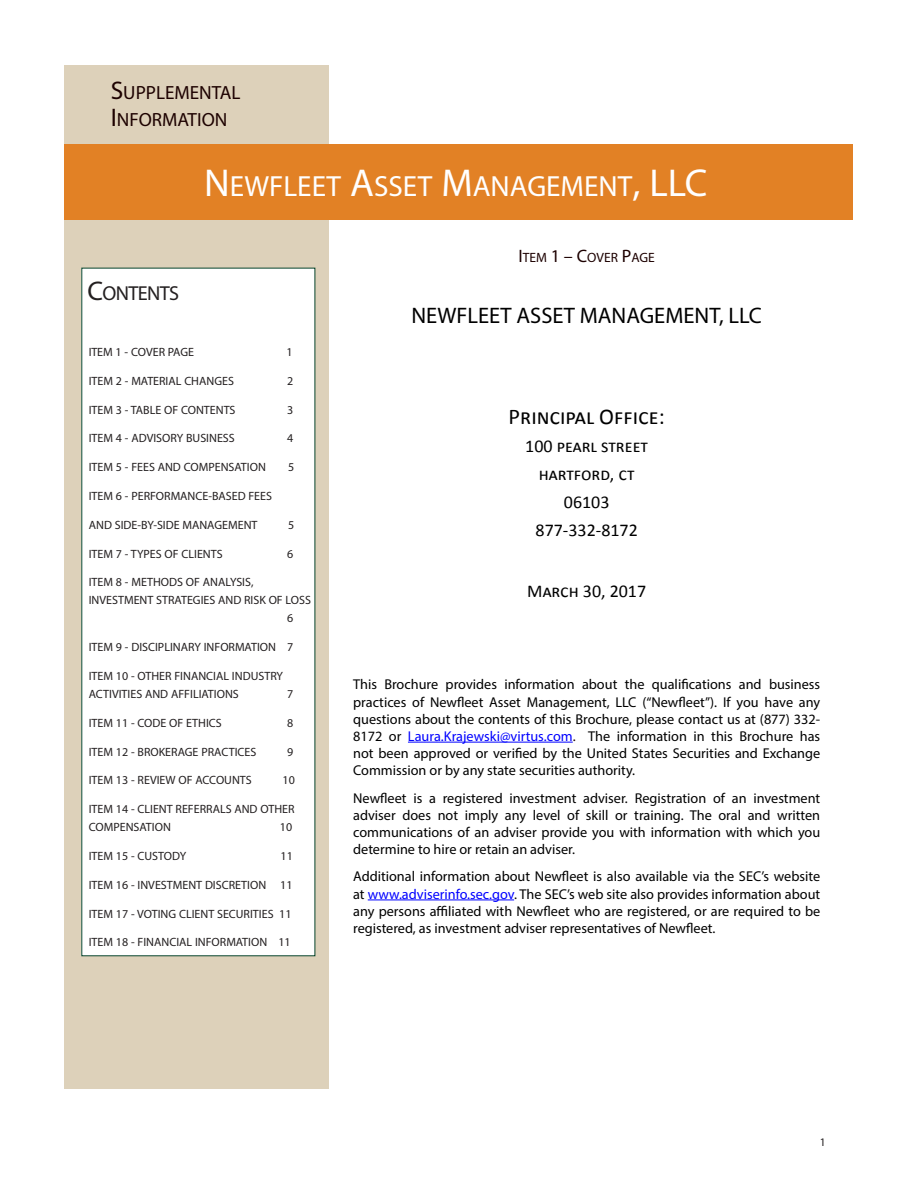
<style>
.page{position:relative;width:918px;height:1188px;background:#fff}
.page>*{position:absolute;margin:0;border:0;box-sizing:border-box;transform-origin:0 0}
.t1{font:29.25px "Myriad Pro";color:#fff}
.t2{font:22.5px "Myriad Pro";color:#000}
.t3{font:22.5px "Calibri";color:#000}
.t4{font:20.25px "Myriad Pro";letter-spacing:-.035em;color:#231f20}
.t5{font:19.2px/27px "Myriad Pro";color:#1d0100}
.t6{font:18px/28px "Calibri";color:#000;text-align:center}
.t7{font:14.25px/17.1px "Myriad Pro";color:#000;text-align:justify}
.t8{font:13.5px "Myriad Pro";color:#1d0100}
.t9{font:12px/18px "Myriad Pro";color:#231f20}
.t10{font:11.55px "Myriad Pro";color:#231f20}
.s1{font-size:25.5px}
.s2{font-size:39px}
.s3{font-size:27px}
.s4{font-size:18px}
.s5{color:#00f}
.s6{color:#1d0100}
</style>
<div class="page">
<div style="left:65px;top:65px;width:264px;height:1024px;background:#ddd1ba"></div>
<div style="left:82px;top:268px;width:233px;height:688px;background:#fff"></div>
<div style="left:65px;top:144px;width:788px;height:76px;background:#e28125"></div>
<hr style="left:408px;top:742px;width:165px;height:1px;background:#00f">
<hr style="left:368px;top:900px;width:146px;height:1px;background:#00f">
<h3 class="t5" style="left:111px;top:79px;width:131px"><span class="s1">S</span>UPPLEMENTAL<br><span class="s1">I</span>NFORMATION</h3>
<h1 class="t1" style="left:204px;top:169px;width:505px"><span class="s2">N</span> EWFLEET <span class="s2">A</span>SSET <span class="s2">M</span>ANAGEMENT<span class="s2">, LLC</span></h1>
<h3 class="t4" style="left:88px;top:280px;width:93px"><span class="s3">C</span>ONTENTS</h3>
<p class="t9" style="left:89px;top:343px;width:107px">ITEM 1 - COVER PAGE</p>
<p class="t9" style="left:286px;top:343px;width:8px">1</p>
<p class="t9" style="left:89px;top:372px;width:147px">ITEM 2 - MATERIAL CHANGES</p>
<p class="t9" style="left:287px;top:372px;width:8px">2</p>
<p class="t9" style="left:89px;top:400px;width:148px">ITEM 3 - TABLE OF CONTENTS</p>
<p class="t9" style="left:287px;top:400px;width:8px">3</p>
<p class="t9" style="left:89px;top:429px;width:147px">ITEM 4 - ADVISORY BUSINESS</p>
<p class="t9" style="left:287px;top:429px;width:8px">4</p>
<p class="t9" style="left:89px;top:458px;width:179px">ITEM 5 - FEES AND COMPENSATION</p>
<p class="t9" style="left:288px;top:458px;width:8px">5</p>
<p class="t9" style="left:89px;top:487px;width:185px">ITEM 6 - PERFORMANCE-BASED FEES</p>
<p class="t9" style="left:89px;top:516px;width:170px">AND SIDE-BY-SIDE MANAGEMENT</p>
<p class="t9" style="left:288px;top:516px;width:8px">5</p>
<p class="t9" style="left:89px;top:544px;width:135px">ITEM 7 - TYPES OF CLIENTS</p>
<p class="t9" style="left:287px;top:544px;width:8px">6</p>
<p class="t9" style="left:89px;top:573px;width:166px">ITEM 8 - METHODS OF ANALYSIS,</p>
<p class="t9" style="left:89px;top:591px;width:224px">INVESTMENT STRATEGIES AND RISK OF LOSS</p>
<p class="t9" style="left:287px;top:609px;width:8px">6</p>
<p class="t9" style="left:89px;top:638px;width:206px">ITEM 9 - DISCIPLINARY INFORMATION 7</p>
<p class="t9" style="left:89px;top:667px;width:196px">ITEM 10 - OTHER FINANCIAL INDUSTRY<br>ACTIVITIES AND AFFILIATIONS</p>
<p class="t9" style="left:287px;top:685px;width:8px">7</p>
<p class="t9" style="left:89px;top:714px;width:134px">ITEM 11 - CODE OF ETHICS</p>
<p class="t9" style="left:287px;top:714px;width:8px">8</p>
<p class="t9" style="left:89px;top:742px;width:169px">ITEM 12 - BROKERAGE PRACTICES</p>
<p class="t9" style="left:287px;top:742px;width:8px">9</p>
<p class="t9" style="left:89px;top:771px;width:164px">ITEM 13 - REVIEW OF ACCOUNTS</p>
<p class="t9" style="left:283px;top:771px;width:14px">10</p>
<p class="t9" style="left:89px;top:800px;width:207px">ITEM 14 - CLIENT REFERRALS AND OTHER<br>COMPENSATION</p>
<p class="t9" style="left:280px;top:818px;width:14px">10</p>
<p class="t9" style="left:89px;top:847px;width:99px">ITEM 15 - CUSTODY</p>
<p class="t9" style="left:281px;top:847px;width:14px">11</p>
<p class="t9" style="left:89px;top:876px;width:205px">ITEM 16 - INVESTMENT DISCRETION 11</p>
<p class="t9" style="left:89px;top:904px;width:204px">ITEM 17 - VOTING CLIENT SECURITIES 11</p>
<p class="t9" style="left:89px;top:933px;width:204px">ITEM 18 - FINANCIAL INFORMATION 11</p>
<p class="t8" style="left:519px;top:249px;width:138px"><span class="s4">I</span>TEM <span class="s4">1 – C</span>OVER <span class="s4">P</span>AGE</p>
<h2 class="t2" style="left:411px;top:302px;width:14px">NEWFLEET</h2>
<h2 class="t2" style="left:517px;top:302px;width:26px">ASSET</h2>
<h2 class="t2" style="left:580px;top:302px;width:184px">MANAGEMENT, LLC</h2>
<h2 class="t3" style="left:509px;top:402px;width:158px">Principal Office:</h2>
<p class="t6" style="left:525px;top:432px;width:124px">100 pearl street hartford, ct<br>06103<br>877-332-8172</p>
<p class="t6" style="left:527px;top:577px;width:120px">March 30, 2017</p>
<p class="t7" style="left:353px;top:676px;width:469px">This Brochure provides information about the qualifications and business practices of Newfleet Asset Management, LLC (“Newfleet”). If you have any questions about the contents of this Brochure, please contact us at (877) 332- 8172 or <span class="s5">Laura.Krajewski@virtus.com</span><span class="s6">.</span> The information in this Brochure has not been approved or verified by the United States Securities and Exchange Commission or by any state securities authority.</p>
<p class="t7" style="left:353px;top:789px;width:469px">Newfleet is a registered investment adviser. Registration of an investment adviser does not imply any level of skill or training. The oral and written communications of an adviser provide you with information with which you determine to hire or retain an adviser.</p>
<p class="t7" style="left:353px;top:868px;width:469px">Additional information about Newfleet is also available via the SEC’s website at <span class="s5">www.adviserinfo.sec.gov</span>. The SEC’s web site also provides information about any persons affiliated with Newfleet who are registered, or are required to be registered, as investment adviser representatives of Newfleet.</p>
<p class="t10" style="left:820px;top:1135px;width:7px">1</p>
</div>
